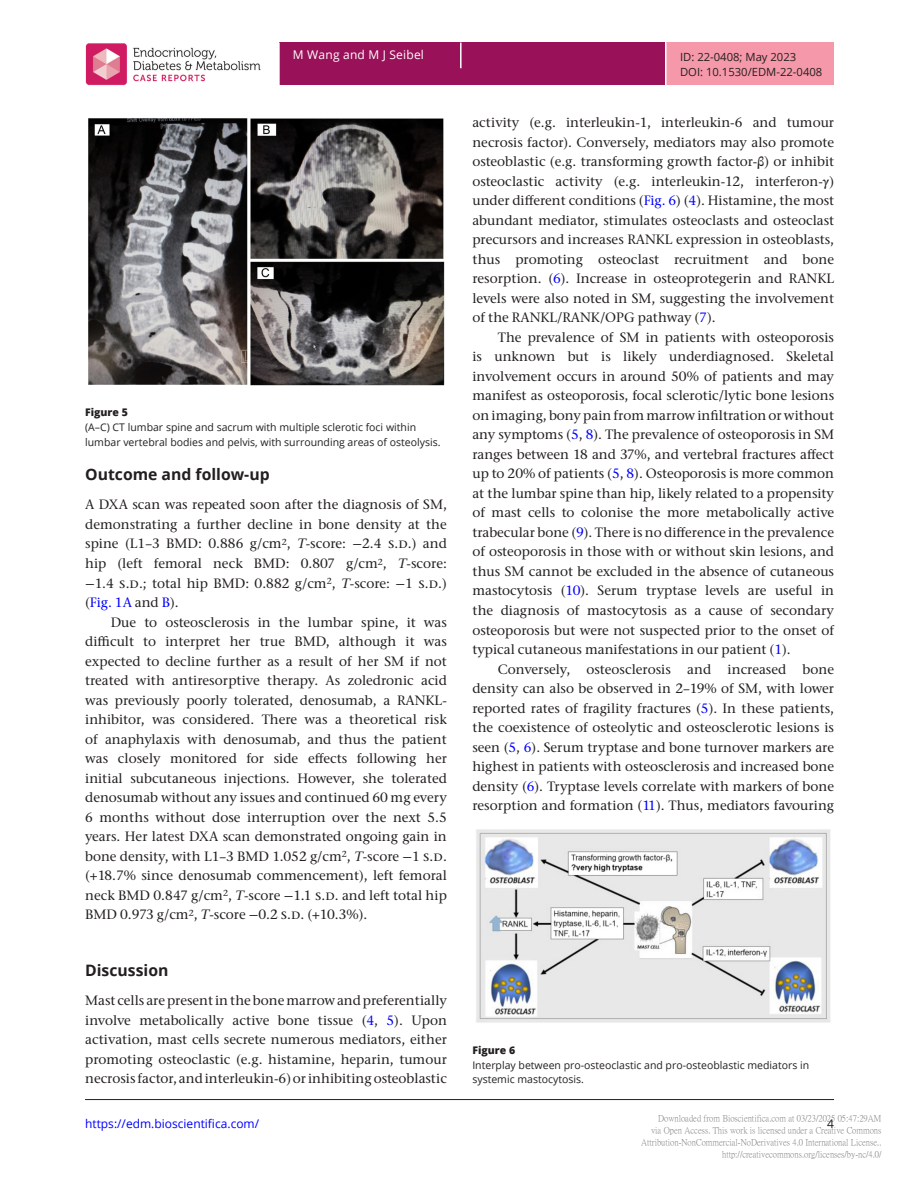
<style>
.page{position:relative;width:919px;height:1187px;background:#fff}
.page>*{position:absolute;margin:0;border:0;box-sizing:border-box;transform-origin:0 0}
.t1{font:700 15.75px "Open Sans";color:#231f20}
.TXI{font:500 13.5px/19.5px "Stone Serif ITC Pro";color:#231f20;text-align:justify}
.TXT{font:500 13.5px/19.5px "Stone Serif ITC Pro";color:#231f20;text-align:justify}
.t2{font:12px "Open Sans";color:#00f}
.t3{font:12px "Open Sans";letter-spacing:.015em;color:#fff}
.t4{font:12px "Open Sans";color:#231f20}
.t5{font:11.25px "Open Sans";color:#231f20}
.FC{font:10.5px/14.7px "Open Sans";color:#231f20}
.FC-2{font:800 10.5px "Open Sans";color:#231f20}
.t6{font:9px/12px "P Ming Li U";color:rgb(0 0 0/.5);text-align:right}
.s1{font-style:italic}
.s2{font-family:"STIX Two Math";font-weight:400}
.s3{color:#00f}
.s4{font-family:"STIX Two Text"}
</style>
<div class="page">
<div style="left:280px;top:43px;width:385px;height:42px;background:#991259"></div>
<div style="left:666px;top:43px;width:167px;height:42px;background:#f598a9"></div>
<svg style="left:460px;top:43px;width:1px;height:25px"></svg>
<img style="left:85px;top:43px;width:176px;height:42px">
<hr style="left:85px;top:1099px;width:749px;height:1px;background:#231f20">
<img style="left:88px;top:118px;width:356px;height:268px">
<img style="left:476px;top:829px;width:355px;height:194px">
<p class="t3" style="left:293px;top:47px;width:132px">M Wang and M J Seibel</p>
<p class="FC-2" style="left:85px;top:404px;width:44px">Figure 5</p>
<p class="FC" style="left:85px;top:419px;width:357px">(A–C) CT lumbar spine and sacrum with multiple sclerotic foci within lumbar vertebral bodies and pelvis, with surrounding areas of osteolysis.</p>
<h1 class="t1" style="left:85px;top:463px;width:186px">Outcome and follow-up</h1>
<p class="TXT" style="left:85px;top:495px;width:363px">A DXA scan was repeated soon after the diagnosis of SM, demonstrating a further decline in bone density at the spine (L1–3 BMD: 0.886 g/cm<sup>2</sup>, <span class="s1">T</span>-score: <span class="s2">−</span>2.4 s.d.) and hip (left femoral neck BMD: 0.807 g/cm<sup>2</sup>, <span class="s1">T</span>-score: <span class="s2">−</span>1.4 s.d.; total hip BMD: 0.882 g/cm<sup>2</sup>, <span class="s1">T</span>-score: <span class="s2">−</span>1 s.d.) (<span class="s3">Fig. 1A</span> and <span class="s3">B</span>).</p>
<p class="TXI" style="left:85px;top:612px;width:363px;text-indent:26px">Due to osteosclerosis in the lumbar spine, it was difficult to interpret her true BMD, although it was expected to decline further as a result of her SM if not treated with antiresorptive therapy. As zoledronic acid was previously poorly tolerated, denosumab, a RANKL&shy;inhibitor, was considered. There was a theoretical risk of anaphylaxis with denosumab, and thus the patient was closely monitored for side effects following her initial subcutaneous injections. However, she tolerated denosumab without any issues and continued 60 mg every 6 months without dose interruption over the next 5.5 years. Her latest DXA scan demonstrated ongoing gain in bone density, with L1–3 BMD 1.052 g/cm<sup>2</sup>, <span class="s1">T</span>-score <span class="s2">−</span>1 s.d. (+18.7% since denosumab commencement), left femoral neck BMD 0.847 g/cm<sup>2</sup>, <span class="s1">T</span>-score <span class="s2">−</span>1.1 s.d. and left total hip BMD 0.973 g/cm<sup>2</sup>, <span class="s1">T</span>-score <span class="s2">−</span>0.2 s.d. (+10.3%).</p>
<p class="t5" style="left:680px;top:50px;width:118px">ID: 22-0408; May 2023</p>
<p class="t5" style="left:680px;top:64px;width:144px">DOI: 10.1530/EDM-22-0408</p>
<p class="TXT" style="left:472px;top:113px;width:363px">activity (e.g. interleukin-1, interleukin-6 and tumour necrosis factor). Conversely, mediators may also promote osteoblastic (e.g. transforming growth factor-<span class="s4">β</span>) or inhibit osteoclastic activity (e.g. interleukin-12, interferon-<span class="s4">γ</span>) under different conditions (<span class="s3">Fig. 6</span>) (<span class="s3">4</span>). Histamine, the most abundant mediator, stimulates osteoclasts and osteoclast precursors and increases RANKL expression in osteoblasts, thus promoting osteoclast recruitment and bone resorption. (<span class="s3">6</span>). Increase in osteoprotegerin and RANKL levels were also noted in SM, suggesting the involvement of the RANKL/RANK/OPG pathway (<span class="s3">7</span>).</p>
<p class="TXI" style="left:472px;top:327px;width:363px;text-indent:26px">The prevalence of SM in patients with osteoporosis is unknown but is likely underdiagnosed. Skeletal involvement occurs in around 50% of patients and may manifest as osteoporosis, focal sclerotic/lytic bone lesions on imaging, bony pain from marrow infiltration or without any symptoms (<span class="s3">5</span>, <span class="s3">8</span>). The prevalence of osteoporosis in SM ranges between 18 and 37%, and vertebral fractures affect up to 20% of patients (<span class="s3">5</span>, <span class="s3">8</span>). Osteoporosis is more common at the lumbar spine than hip, likely related to a propensity of mast cells to colonise the more metabolically active trabecular bone (<span class="s3">9</span>). There is no difference in the prevalence of osteoporosis in those with or without skin lesions, and thus SM cannot be excluded in the absence of cutaneous mastocytosis (<span class="s3">10</span>). Serum tryptase levels are useful in the diagnosis of mastocytosis as a cause of secondary osteoporosis but were not suspected prior to the onset of typical cutaneous manifestations in our patient (<span class="s3">1</span>).</p>
<p class="TXI" style="left:472px;top:659px;width:363px;text-indent:26px">Conversely, osteosclerosis and increased bone density can also be observed in 2–19% of SM, with lower reported rates of fragility fractures (<span class="s3">5</span>). In these patients, the coexistence of osteolytic and osteosclerotic lesions is seen (<span class="s3">5</span>, <span class="s3">6</span>). Serum tryptase and bone turnover markers are highest in patients with osteosclerosis and increased bone density (<span class="s3">6</span>). Tryptase levels correlate with markers of bone resorption and formation (<span class="s3">11</span>). Thus, mediators favouring</p>
<h1 class="t1" style="left:85px;top:959px;width:85px">Discussion</h1>
<p class="TXT" style="left:85px;top:990px;width:363px">Mast cells are present in the bone marrow and preferentially involve metabolically active bone tissue (<span class="s3">4</span>, <span class="s3">5</span>). Upon activation, mast cells secrete numerous mediators, either promoting osteoclastic (e.g. histamine, heparin, tumour necrosis factor, and interleukin-6) or inhibiting osteoblastic</p>
<p class="FC-2" style="left:472px;top:1042px;width:44px">Figure 6</p>
<p class="FC" style="left:472px;top:1057px;width:338px">Interplay between pro-osteoclastic and pro-osteoblastic mediators in systemic mastocytosis.</p>
<p class="t6" style="left:641px;top:1112px;width:242px">Downloaded from Bioscientifica.com at 03/23/2025 05:47:29AM<br>via Open Access. This work is licensed under a Creative Commons Attribution-NonCommercial-NoDerivatives 4.0 International License.. http://creativecommons.org/licenses/by-nc/4.0/</p>
<p class="t2" style="left:85px;top:1115px;width:176px">https://edm.bioscientifica.com/</p>
<p class="t4" style="left:827px;top:1115px;width:8px">4</p>
</div>
